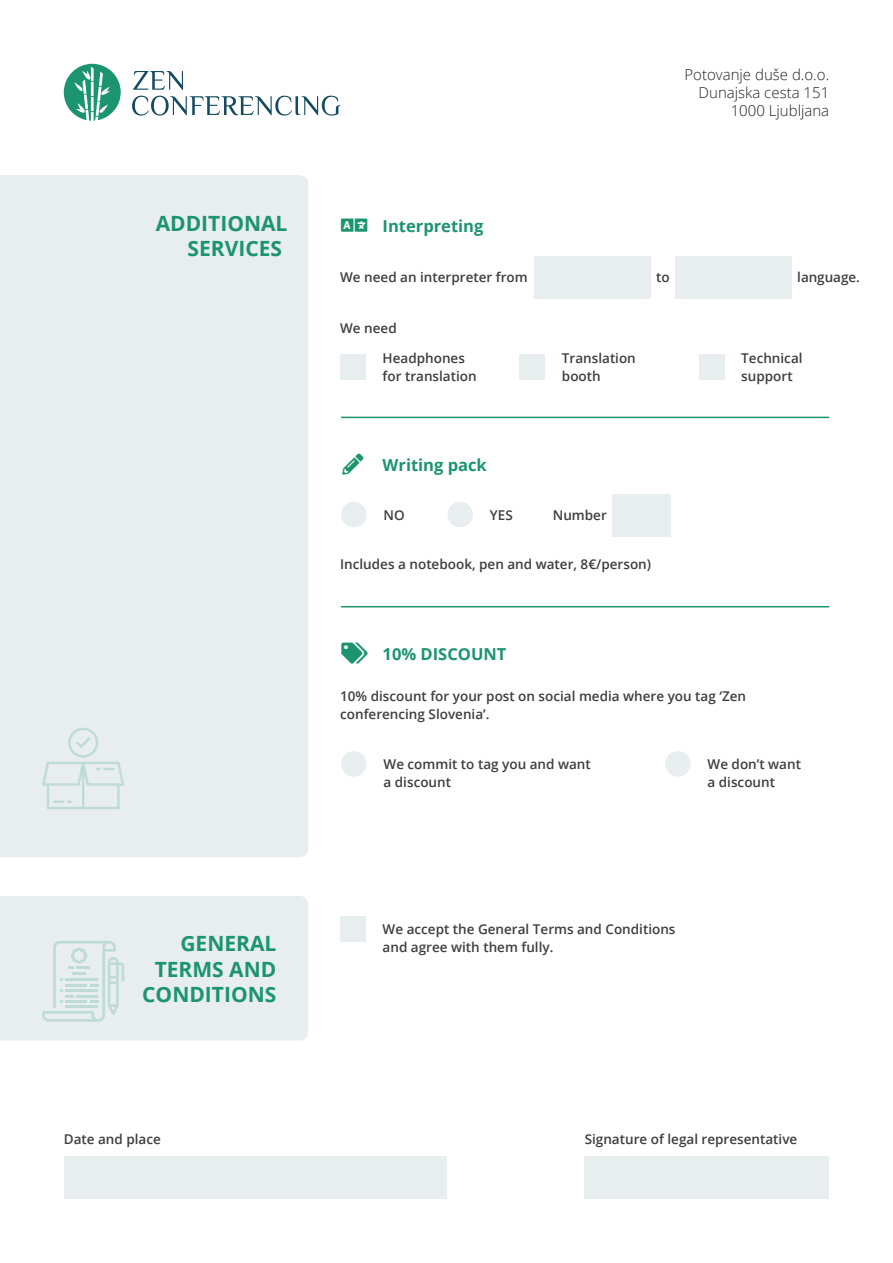
<style>
.page{position:relative;width:893px;height:1263px;background:#fff}
.page>*{position:absolute;margin:0;border:0;box-sizing:border-box;transform-origin:0 0}
.t1{font:700 21px/25.2px "Open Sans";color:#1b946f;text-align:right}
.t2{font:700 16.5px "Open Sans";color:#1b946f}
.t3{font:300 15px/18px "Open Sans";color:#231f20;text-align:right}
.t4{font:600 13.5px/18px "Open Sans";color:#3e3e3f}
</style>
<div class="page">
<div style="left:0;top:175px;width:308px;height:682px;background:#e8edef"></div>
<svg style="left:42px;top:728px;width:82px;height:81px;background:#e0e9ea"></svg>
<svg style="left:64px;top:64px;width:57px;height:57px"></svg>
<svg style="left:132px;top:96px;width:209px;height:20px"></svg>
<svg style="left:133px;top:71px;width:50px;height:19px"></svg>
<div style="left:534px;top:256px;width:117px;height:42px;background:#e8edef"></div>
<div style="left:675px;top:256px;width:117px;height:42px;background:#e8edef"></div>
<div style="left:340px;top:354px;width:26px;height:26px;background:#e8edef"></div>
<div style="left:519px;top:354px;width:26px;height:26px;background:#e8edef"></div>
<div style="left:699px;top:354px;width:25px;height:26px;background:#e8edef"></div>
<hr style="left:341px;top:417px;width:488px;height:1px;background:#1b946f">
<hr style="left:341px;top:606px;width:488px;height:1px;background:#1b946f">
<div style="left:341px;top:502px;width:26px;height:25px;background:#e8edef;border-radius:50%"></div>
<div style="left:341px;top:751px;width:26px;height:26px;background:#e8edef;border-radius:50%"></div>
<div style="left:447px;top:502px;width:26px;height:25px;background:#e8edef;border-radius:50%"></div>
<div style="left:665px;top:751px;width:26px;height:26px;background:#e8edef;border-radius:50%"></div>
<div style="left:612px;top:495px;width:58px;height:42px;background:#e8edef"></div>
<div style="left:0;top:896px;width:308px;height:144px;background:#e8edef"></div>
<div style="left:340px;top:916px;width:26px;height:26px;background:#e8edef"></div>
<div style="left:64px;top:1157px;width:382px;height:42px;background:#e8edef"></div>
<div style="left:585px;top:1157px;width:244px;height:42px;background:#e8edef"></div>
<h1 class="t1" style="left:156px;top:210px;width:133px">ADDITIONAL<br>SERVICES</h1>
<p class="t2" style="left:383px;top:214px;width:102px">Interpreting</p>
<p class="t4" style="left:340px;top:268px;width:189px">We need an interpreter from</p>
<p class="t4" style="left:340px;top:319px;width:58px">We need</p>
<p class="t3" style="left:684px;top:65px;width:146px">Potovanje duše d.o.o.<br>Dunajska cesta 151<br>1000 Ljubljana</p>
<p class="t4" style="left:656px;top:268px;width:15px">to</p>
<p class="t4" style="left:797px;top:268px;width:64px">language.</p>
<p class="t4" style="left:383px;top:349px;width:96px">Headphones for translation</p>
<p class="t4" style="left:562px;top:349px;width:75px">Translation booth</p>
<p class="t4" style="left:741px;top:349px;width:63px">Technical support</p>
<p class="t2" style="left:383px;top:453px;width:106px">Writing pack</p>
<p class="t4" style="left:553px;top:506px;width:56px">Number</p>
<p class="t4" style="left:340px;top:555px;width:312px">Includes a notebook, pen and water, 8€/person)</p>
<p class="t4" style="left:384px;top:505px;width:23px">NO</p>
<p class="t4" style="left:490px;top:505px;width:24px">YES</p>
<p class="t2" style="left:383px;top:642px;width:125px">10% DISCOUNT</p>
<p class="t4" style="left:340px;top:687px;width:407px">10% discount for your post on social media where you tag ‘Zen conferencing Slovenia’.</p>
<h1 class="t1" style="left:142px;top:930px;width:136px">GENERAL<br>TERMS AND<br>CONDITIONS</h1>
<p class="t4" style="left:384px;top:755px;width:209px">We commit to tag you and want a discount</p>
<p class="t4" style="left:708px;top:755px;width:95px">We don’t want a discount</p>
<p class="t4" style="left:383px;top:920px;width:294px">We accept the General Terms and Conditions and agree with them fully.</p>
<p class="t4" style="left:64px;top:1130px;width:99px">Date and place</p>
<p class="t4" style="left:585px;top:1130px;width:214px">Signature of legal representative</p>
</div>
